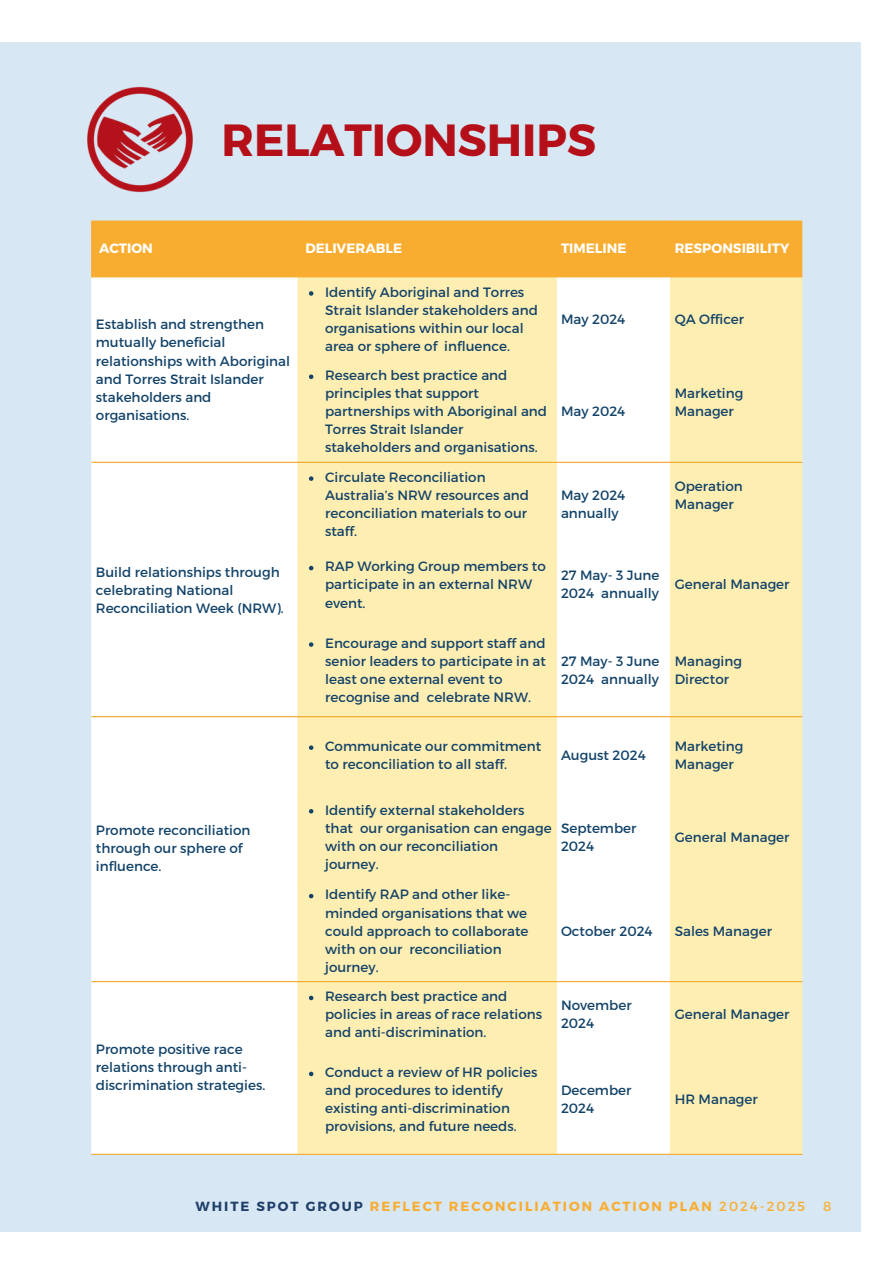
<style>
.page{position:relative;width:893px;height:1264px;background:#fff}
.page>*{position:absolute;margin:0;border:0;box-sizing:border-box;transform-origin:0 0}
.t1{font:700 45px "Montserrat";color:#b51019}
.t2{font:13.5px/18px "Montserrat";color:#134369}
.t3{font:700 13.5px "Montserrat";color:#fff}
.t4{font:700 13.2px "Montserrat";letter-spacing:.15em;color:#f9ad30}
.t5{font:13.2px "Montserrat";color:#f9ad30}
.s1{color:#20406a}
.s2{font-weight:400}
</style>
<div class="page">
<div style="left:0;top:43px;width:860px;height:1188px;background:#d8e7f4"></div>
<img style="left:87px;top:86px;width:135px;height:135px">
<div style="left:91px;top:221px;width:711px;height:56px;background:#f9ad30"></div>
<div style="left:91px;top:277px;width:206px;height:876px;background:#fff"></div>
<svg style="left:297px;top:277px;width:505px;height:876px;background:#fef1c3"></svg>
<svg style="left:309px;top:291px;width:4px;height:5px"></svg>
<svg style="left:309px;top:374px;width:4px;height:5px"></svg>
<svg style="left:309px;top:476px;width:4px;height:5px"></svg>
<svg style="left:309px;top:566px;width:4px;height:4px"></svg>
<svg style="left:309px;top:642px;width:4px;height:4px"></svg>
<svg style="left:309px;top:745px;width:4px;height:5px"></svg>
<svg style="left:309px;top:809px;width:4px;height:4px"></svg>
<svg style="left:309px;top:893px;width:4px;height:5px"></svg>
<svg style="left:309px;top:995px;width:4px;height:5px"></svg>
<svg style="left:309px;top:1071px;width:4px;height:5px"></svg>
<hr style="left:91px;top:462px;width:711px;height:1px;background:#f9ad30">
<hr style="left:91px;top:716px;width:711px;height:1px;background:#f9ad30">
<hr style="left:91px;top:981px;width:711px;height:1px;background:#f9ad30">
<hr style="left:91px;top:1153px;width:711px;height:1px;background:#f9ad30">
<p class="t1" style="left:221px;top:111px;width:376px">RELATIONSHIPS</p>
<h1 class="t3" style="left:99px;top:240px;width:55px">ACTION</h1>
<p class="t3" style="left:305px;top:240px;width:98px">DELIVERABLE</p>
<p class="t3" style="left:561px;top:240px;width:67px">TIMELINE</p>
<p class="t3" style="left:674px;top:240px;width:116px">RESPONSIBILITY</p>
<p class="t2" style="left:96px;top:315px;width:196px">Establish and strengthen mutually beneficial relationships with Aboriginal and Torres Strait Islander stakeholders and organisations.</p>
<p class="t2" style="left:96px;top:562px;width:189px">Build relationships through celebrating National<br>Reconciliation Week (NRW).</p>
<p class="t2" style="left:96px;top:821px;width:156px">Promote reconciliation through our sphere of influence.</p>
<p class="t2" style="left:96px;top:1039px;width:171px">Promote positive race relations through anti&shy;discrimination strategies.</p>
<p class="t2" style="left:325px;top:282px;width:214px">Identify Aboriginal and Torres<br>Strait Islander stakeholders and organisations within our local area or sphere of influence.</p>
<p class="t2" style="left:325px;top:365px;width:223px">Research best practice and principles that support partnerships with Aboriginal and<br>Torres Strait Islander stakeholders and organisations.</p>
<p class="t2" style="left:325px;top:467px;width:205px">Circulate Reconciliation<br>Australia’s NRW resources and reconciliation materials to our staff.</p>
<p class="t2" style="left:561px;top:309px;width:66px">May 2024</p>
<p class="t2" style="left:674px;top:309px;width:71px">QA Officer</p>
<p class="t2" style="left:561px;top:401px;width:66px">May 2024</p>
<p class="t2" style="left:674px;top:383px;width:70px">Marketing<br>Manager</p>
<p class="t2" style="left:561px;top:485px;width:66px">May 2024 annually</p>
<p class="t2" style="left:674px;top:476px;width:69px">Operation<br>Manager</p>
<p class="t2" style="left:325px;top:557px;width:222px">RAP Working Group members to participate in an external NRW event.</p>
<p class="t2" style="left:561px;top:566px;width:100px">27 May- 3 June<br>2024 annually</p>
<p class="t2" style="left:674px;top:575px;width:116px">General Manager</p>
<p class="t2" style="left:325px;top:633px;width:222px">Encourage and support staff and senior leaders to participate in at least one external event to recognise and celebrate NRW.</p>
<p class="t2" style="left:561px;top:651px;width:100px">27 May- 3 June<br>2024 annually</p>
<p class="t2" style="left:674px;top:651px;width:69px">Managing<br>Director</p>
<p class="t2" style="left:325px;top:736px;width:218px">Communicate our commitment to reconciliation to all staff.</p>
<p class="t2" style="left:561px;top:745px;width:86px">August 2024</p>
<p class="t2" style="left:674px;top:736px;width:70px">Marketing<br>Manager</p>
<p class="t2" style="left:325px;top:800px;width:228px">Identify external stakeholders that our organisation can engage with on our reconciliation journey.</p>
<p class="t2" style="left:561px;top:818px;width:77px">September<br>2024</p>
<p class="t2" style="left:674px;top:827px;width:116px">General Manager</p>
<p class="t2" style="left:325px;top:885px;width:205px">Identify RAP and other like&shy;minded organisations that we could approach to collaborate with on our reconciliation journey.</p>
<p class="t2" style="left:561px;top:921px;width:93px">October 2024</p>
<p class="t2" style="left:674px;top:921px;width:99px">Sales Manager</p>
<p class="t2" style="left:325px;top:986px;width:218px">Research best practice and policies in areas of race relations and anti-discrimination.</p>
<p class="t2" style="left:561px;top:995px;width:72px">November<br>2024</p>
<p class="t2" style="left:674px;top:1004px;width:116px">General Manager</p>
<p class="t2" style="left:325px;top:1062px;width:214px">Conduct a review of HR policies and procedures to identify existing anti-discrimination provisions, and future needs.</p>
<p class="t2" style="left:561px;top:1080px;width:72px">December<br>2024</p>
<p class="t2" style="left:674px;top:1089px;width:85px">HR Manager</p>
<p class="t4" style="left:195px;top:1197px;width:611px"><span class="s1">WHITE SPOT GROUP</span> REFLECT RECONCILIATION ACTION PLAN <span class="s2">2024-2025</span></p>
<p class="t5" style="left:823px;top:1197px;width:10px">8</p>
</div>
